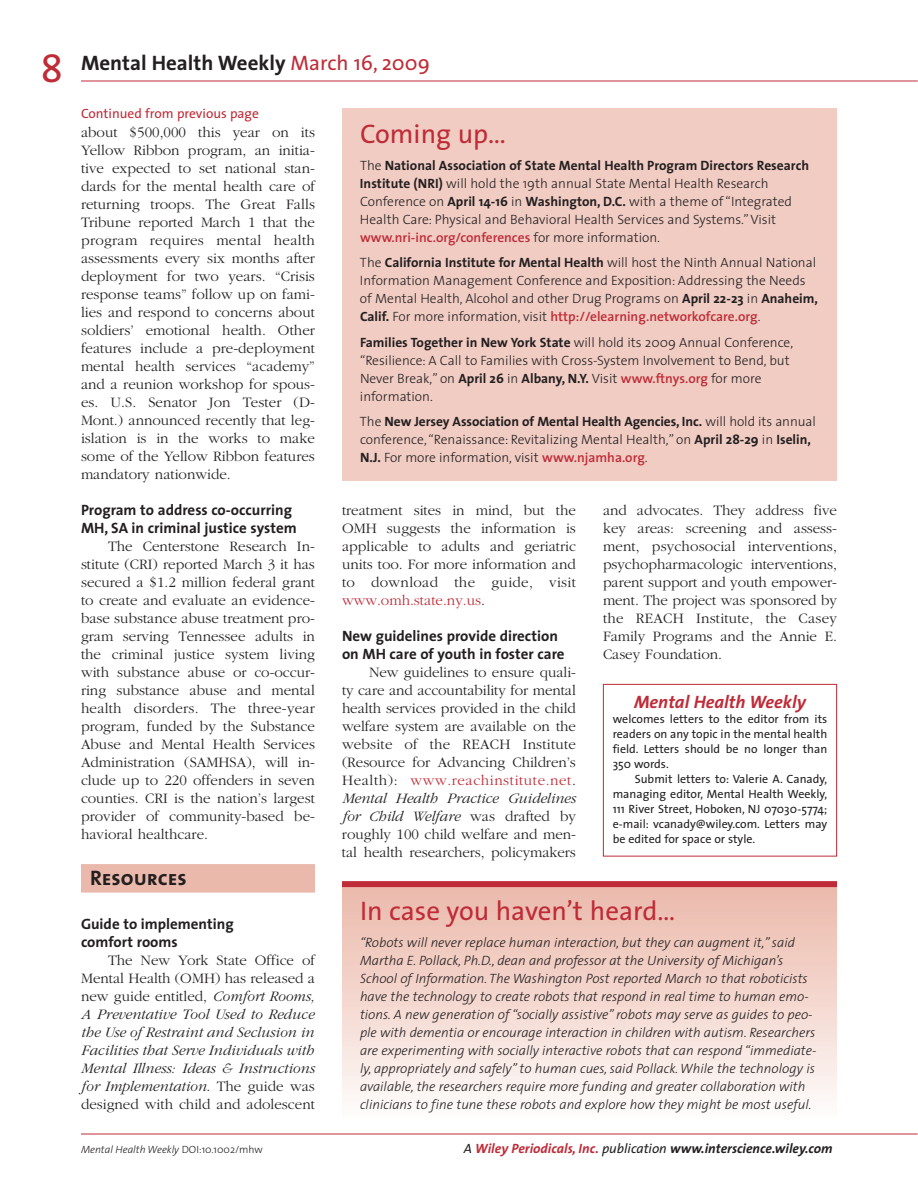
<style>
.page{position:relative;width:918px;height:1188px;background:#fff}
.page>*{position:absolute;margin:0;border:0;box-sizing:border-box;transform-origin:0 0}
.t1{font:40.5px "The Sans Caps";color:#bf2b37}
.t2{font:27px "The Sans";color:#bf2b37}
.t3{font:700 21px "The Sans";color:#231f20}
.t4{font:21px "The Sans Bold Caps";color:#231f20}
.t5{font:italic 700 18px "The Sans";color:#bf2b37}
.t6{font:300 15px/18px "Garamond";color:#231f20;text-align:justify}
.t7{font:italic 300 15px/18px "Garamond";color:#231f20;text-align:justify}
.t8{font:700 15px/18px "The Sans";color:#231f20}
.t9{font:300 13.5px/18px "The Sans";color:#231f20}
.t10{font:italic 300 13.5px/18px "The Sans";color:#231f20}
.t11{font:italic 700 13.5px "The Sans";color:#231f20}
.t12{font:13.5px "The Sans";color:#bf2b37}
.t13{font:12px/15px "The Sans";color:#231f20;text-align:justify}
.t14{font:italic 300 10.5px "The Sans";color:#231f20}
.s1{font-weight:400;color:#bf2b37}
.s2{font-style:normal}
.s3{font-weight:700}
.s4{font-weight:600;color:#bf2b37}
.s5{color:#bf2b37}
.s6{font-style:italic}
.s7{font-weight:400}
</style>
<div class="page">
<div style="left:342px;top:885px;width:495px;height:233px;background:linear-gradient(to bottom,#ebb7a9,#fefbfa)"></div>
<hr style="left:81px;top:1134px;width:837px;height:1px;background:#bf2b37">
<hr style="left:81px;top:81px;width:837px;height:1px;background:#bf2b37">
<div style="left:81px;top:864px;width:234px;height:18px;background:#eab9ac"></div>
<div style="left:81px;top:881px;width:234px;height:12px;background:#eab9ac"></div>
<div style="left:342px;top:881px;width:495px;height:6px;background:#bf2b37"></div>
<div style="left:342px;top:108px;width:495px;height:373px;background:#f0ccc3"></div>
<div style="left:603px;top:684px;width:234px;height:172px;border:1px solid #bf2b37"></div>
<h1 class="t1" style="left:41px;top:44px;width:24px">8</h1>
<h3 class="t3" style="left:81px;top:55px;width:350px">Mental Health Weekly <span class="s1">March 16, 2009</span></h3>
<p class="t12" style="left:81px;top:108px;width:180px">Continued from previous page</p>
<p class="t6" style="left:81px;top:124px;width:236px">about $500,000 this year on its Yellow Ribbon program, an initia&shy;tive expected to set national stan&shy;dards for the mental health care of returning troops. The Great Falls Tribune reported March 1 that the program requires mental health assessments every six months after deployment for two years. “Crisis response teams” follow up on fami&shy;lies and respond to concerns about soldiers’ emotional health. Other features include a pre-deployment mental health services “academy” and a reunion workshop for spous&shy;es. U.S. Senator Jon Tester (D-Mont.) announced recently that leg&shy;islation is in the works to make some of the Yellow Ribbon features mandatory nationwide.</p>
<p class="t8" style="left:81px;top:502px;width:217px">Program to address co-occurring<br>MH, SA in criminal justice system</p>
<p class="t6" style="left:81px;top:538px;width:236px;text-indent:27px">The Centerstone Research In&shy;stitute (CRI) reported March 3 it has secured a $1.2 million federal grant to create and evaluate an evidence&shy;base substance abuse treatment pro&shy;gram serving Tennessee adults in the criminal justice system living with substance abuse or co-occur&shy;ring substance abuse and mental health disorders. The three-year program, funded by the Substance Abuse and Mental Health Services Administration (SAMHSA), will in&shy;clude up to 220 offenders in seven counties. CRI is the nation’s largest provider of community-based be&shy;havioral healthcare.</p>
<h3 class="t4" style="left:90px;top:866px;width:98px">Resources</h3>
<p class="t8" style="left:81px;top:916px;width:154px">Guide to implementing comfort rooms</p>
<p class="t7" style="left:81px;top:952px;width:236px;text-indent:27px"><span class="s2">The New York State Office of Mental Health (OMH) has released a new guide entitled,</span> Comfort Rooms, A Preventative Tool Used to Reduce the Use of Restraint and Seclusion in Facilities that Serve Individuals with Mental Illness: Ideas &amp; Instructions for Implementation<span class="s2">. The guide was designed with child and adolescent</span></p>
<h2 class="t2" style="left:360px;top:124px;width:148px">Coming up…</h2>
<p class="t9" style="left:360px;top:158px;width:451px">The <span class="s3">National Association of State Mental Health Program Directors Research Institute (NRI)</span> will hold the 19th annual State Mental Health Research Conference on <span class="s3">April 14-16</span> in <span class="s3">Washington, D.C.</span> with a theme of “Integrated Health Care: Physical and Behavioral Health Services and Systems.” Visit <span class="s4">www.nri-inc.org/conferences</span> for more information.</p>
<p class="t9" style="left:360px;top:255px;width:460px">The <span class="s3">California Institute for Mental Health</span> will host the Ninth Annual National Information Management Conference and Exposition: Addressing the Needs of Mental Health, Alcohol and other Drug Programs on <span class="s3">April 22-23</span> in <span class="s3">Anaheim, Calif.</span> For more information, visit <span class="s4">http://elearning.networkofcare.org</span>.</p>
<p class="t9" style="left:360px;top:335px;width:435px"><span class="s3">Families Together in New York State</span> will hold its 2009 Annual Conference, “Resilience: A Call to Families with Cross-System Involvement to Bend, but Never Break,” on <span class="s3">April 26</span> in <span class="s3">Albany, N.Y.</span> Visit <span class="s4">www.ftnys.org</span> for more information.</p>
<p class="t9" style="left:360px;top:414px;width:457px">The <span class="s3">New Jersey Association of Mental Health Agencies, Inc.</span> will hold its annual conference, “Renaissance: Revitalizing Mental Health,” on <span class="s3">April 28-29</span> in <span class="s3">Iselin,<br>N.J.</span> For more information, visit <span class="s4">www.njamha.org</span>.</p>
<p class="t6" style="left:342px;top:502px;width:235px">treatment sites in mind, but the OMH suggests the information is applicable to adults and geriatric units too. For more information and to download the guide, visit <span class="s5">www.omh.state.ny.us</span>.</p>
<p class="t8" style="left:342px;top:628px;width:224px">New guidelines provide direction on MH care of youth in foster care</p>
<p class="t6" style="left:342px;top:664px;width:236px;text-indent:27px">New guidelines to ensure quali&shy;ty care and accountability for mental health services provided in the child welfare system are available on the website of the REACH Institute (Resource for Advancing Children’s Health): <span class="s5">www.reachinstitute.net</span>.<br><span class="s6">Mental Health Practice Guidelines for Child Welfare</span> was drafted by roughly 100 child welfare and men&shy;tal health researchers, policymakers</p>
<p class="t6" style="left:603px;top:502px;width:236px">and advocates. They address five key areas: screening and assess&shy;ment, psychosocial interventions, psychopharmacologic interventions, parent support and youth empower&shy;ment. The project was sponsored by the REACH Institute, the Casey Family Programs and the Annie E.<br>Casey Foundation.</p>
<p class="t5" style="left:634px;top:695px;width:173px">Mental Health Weekly</p>
<p class="t13" style="left:613px;top:712px;width:216px">welcomes letters to the editor from its readers on any topic in the mental health field. Letters should be no longer than 350 words.</p>
<p class="t13" style="left:613px;top:772px;width:216px;text-indent:22px">Submit letters to: Valerie A. Canady, managing editor, Mental Health Weekly, 111 River Street, Hoboken, NJ 07030-5774; e-mail: vcanady@wiley.com. Letters may be edited for space or style.</p>
<h2 class="t2" style="left:360px;top:900px;width:317px">In case you haven’t heard…</h2>
<p class="t10" style="left:360px;top:934px;width:458px">“Robots will never replace human interaction, but they can augment it,” said Martha E. Pollack, Ph.D., dean and professor at the University of Michigan’s School of Information. The Washington Post reported March 10 that roboticists have the technology to create robots that respond in real time to human emo&shy;tions. A new generation of “socially assistive” robots may serve as guides to peo&shy;ple with dementia or encourage interaction in children with autism. Researchers are experimenting with socially interactive robots that can respond “immediate&shy;ly, appropriately and safely” to human cues, said Pollack. While the technology is available, the researchers require more funding and greater collaboration with clinicians to fine tune these robots and explore how they might be most useful.</p>
<p class="t14" style="left:81px;top:1146px;width:183px">Mental Health Weekly <span class="s2">DOI:10.1002/mhw</span></p>
<p class="t11" style="left:464px;top:1143px;width:370px"><span class="s7">A</span> <span class="s5">Wiley Periodicals, Inc.</span> <span class="s7">publication</span> www.interscience.wiley.com</p>
</div>
